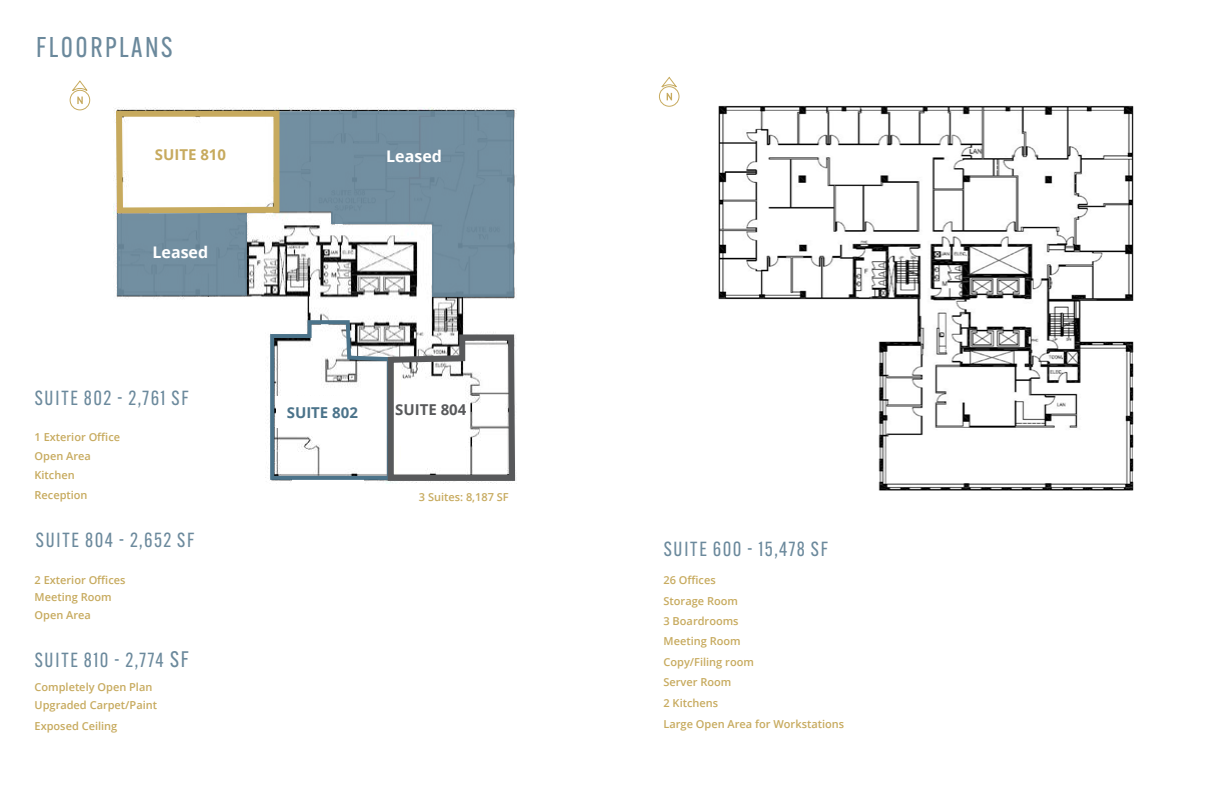
<style>
.page{position:relative;width:1224px;height:792px;background:#fff}
.page>*{position:absolute;margin:0;border:0;box-sizing:border-box;transform-origin:0 0}
.t1{font:28px "Alternate Gothic ATF";letter-spacing:.09em;color:#6b899c}
.t2{font:20px "Alternate Gothic ATF";letter-spacing:.09em;color:#6b899c}
.t3{font:700 16px "Open Sans";color:#fff}
.t4{font:700 15px "Open Sans";color:#58595b}
.t5{font:700 15px "Open Sans";color:#4b738a}
.t6{font:700 15px "Open Sans";color:#c7aa5e}
.t7{font:600 11px/20.5px "Open Sans";color:#c7aa5e}
.s1{font-size:22px}
</style>
<div class="page">
<img style="left:718px;top:105px;width:416px;height:386px">
<img style="left:116px;top:108px;width:400px;height:370px">
<div style="left:72px;top:348px;width:185px;height:190px;background:#fff"></div>
<svg style="left:276px;top:110px;width:238px;height:187px;fill:#728fa1"></svg>
<svg style="left:268px;top:318px;width:248px;height:166px"></svg>
<svg style="left:113px;top:108px;width:169px;height:188px"></svg>
<div style="left:70px;top:90px;width:20px;height:20px;border:1px solid #c7aa5e;border-radius:50%"></div>
<svg style="left:72px;top:80px;width:16px;height:24px"></svg>
<div style="left:659px;top:86px;width:21px;height:21px;border:1px solid #c7aa5e;border-radius:50%"></div>
<svg style="left:661px;top:76px;width:16px;height:24px"></svg>
<div style="left:276px;top:396px;width:92px;height:32px;background:#fff"></div>
<div style="left:150px;top:138px;width:66px;height:52px;background:#fff"></div>
<div style="left:190px;top:297px;width:67px;height:23px;background:#fff"></div>
<h1 class="t1" style="left:36px;top:30px;width:138px">FLOORPLANS</h1>
<h3 class="t6" style="left:155px;top:144px;width:73px">SUITE 810</h3>
<h3 class="t3" style="left:153px;top:241px;width:57px">Leased</h3>
<h2 class="t2" style="left:35px;top:386px;width:155px">SUITE 802 - 2,761 SF</h2>
<p class="t7" style="left:35px;top:427px;width:87px;line-height:19.5px">1 Exterior Office<br>Open Area<br>Kitchen<br>Reception</p>
<h2 class="t2" style="left:36px;top:527px;width:160px">SUITE 804 - 2,652 SF</h2>
<p class="t7" style="left:35px;top:571px;width:92px;line-height:17.5px">2 Exterior Offices<br>Meeting Room<br>Open Area</p>
<h2 class="t2" style="left:35px;top:647px;width:156px">SUITE 810 - 2,774 <span class="s1">SF</span></h2>
<p class="t7" style="left:35px;top:677px;width:124px;line-height:18.5px">Completely Open Plan<br>Upgraded Carpet/Paint</p>
<p class="t7" style="left:35px;top:716px;width:84px">Exposed Ceiling</p>
<h3 class="t3" style="left:386px;top:145px;width:57px">Leased</h3>
<h3 class="t5" style="left:287px;top:402px;width:73px">SUITE 802</h3>
<h3 class="t4" style="left:395px;top:399px;width:73px">SUITE 804</h3>
<p class="t7" style="left:419px;top:486px;width:91px">3 Suites: 8,187 SF</p>
<h2 class="t2" style="left:664px;top:536px;width:166px">SUITE 600 - 15,478 SF</h2>
<p class="t7" style="left:664px;top:570px;width:182px">26 Offices<br>Storage Room<br>3 Boardrooms<br>Meeting Room<br>Copy/Filing room<br>Server Room<br>2 Kitchens<br>Large Open Area for Workstations</p>
</div>
